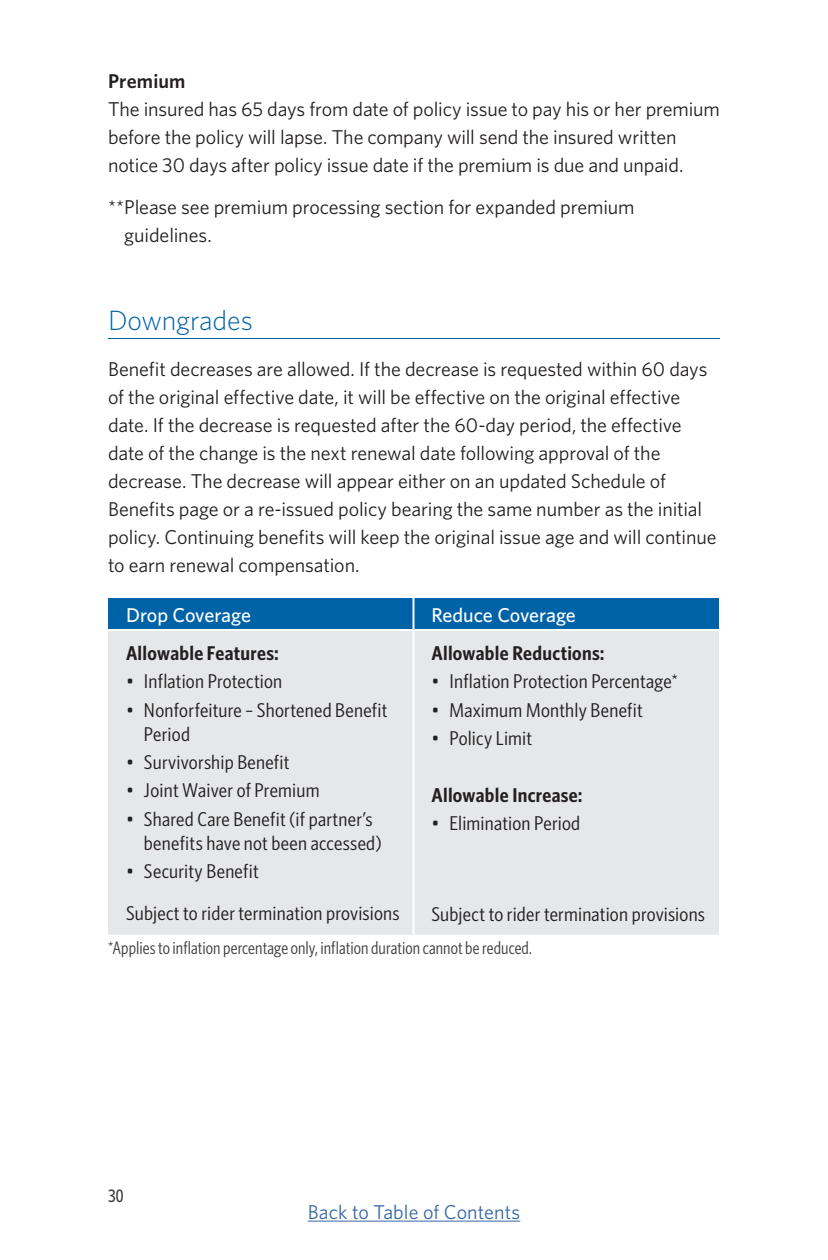
<style>
.page{position:relative;width:828px;height:1260px;background:#fff}
.page>*{position:absolute;margin:0;border:0;box-sizing:border-box;transform-origin:0 0}
.t1{font:300 28px "Whitney";letter-spacing:-.005em;color:#0163a7}
.t2{font:20px/28px "Whitney";letter-spacing:-.005em;color:#231f20}
.t3{font:20px/24px "Whitney Condensed";letter-spacing:.01em;color:#231f20;scale:1.1 1}
.t4{font:600 20px "Whitney Condensed";letter-spacing:.015em;color:#231f20;scale:1.1 1}
.t5{font:500 20px "Whitney";letter-spacing:-.01em;color:#fff}
.t6{font:20px "Whitney";letter-spacing:.005em;color:#3667a4}
.t7{font:600 20px "Whitney";letter-spacing:.005em;color:#231f20}
.t8{font:18px "Whitney Condensed";letter-spacing:.005em;color:#3e3e3f}
.t9{font:500 18px "Whitney Condensed";color:#3e3e3f}
</style>
<div class="page">
<hr style="left:108px;top:338px;width:612px;height:1px;background:#0163a7">
<div style="left:108px;top:598px;width:611px;height:31px;background:#0163a7"></div>
<div style="left:108px;top:631px;width:611px;height:304px;background:#e6e7e9"></div>
<hr style="left:412px;top:598px;width:2px;height:31px;background:#fff">
<hr style="left:412px;top:631px;width:2px;height:304px;background:#fff">
<hr style="left:308px;top:1221px;width:212px;height:1px;background:#3667a4">
<p class="t7" style="left:108px;top:68px;width:79px">Premium</p>
<p class="t2" style="left:108px;top:95px;width:614px">The insured has 65 days from date of policy issue to pay his or her premium before the policy will lapse. The company will send the insured written notice 30 days after policy issue date if the premium is due and unpaid.</p>
<p class="t2" style="left:124px;top:193px;width:512px;text-indent:-16px">**Please see premium processing section for expanded premium guidelines.</p>
<h1 class="t1" style="left:108px;top:302px;width:146px">Downgrades</h1>
<p class="t2" style="left:108px;top:355px;width:610px">Benefit decreases are allowed. If the decrease is requested within 60 days of the original effective date, it will be effective on the original effective date. If the decrease is requested after the 60-day period, the effective date of the change is the next renewal date following approval of the decrease. The decrease will appear either on an updated Schedule of Benefits page or a re-issued policy bearing the same number as the initial policy. Continuing benefits will keep the original issue age and will continue to earn renewal compensation.</p>
<p class="t5" style="left:126px;top:602px;width:127px">Drop Coverage</p>
<p class="t5" style="left:432px;top:602px;width:146px">Reduce Coverage</p>
<p class="t4" style="left:126px;top:640px;width:140px">Allowable Features:</p>
<p class="t3" style="left:126px;top:669px;width:144px">• Inflation Protection</p>
<p class="t3" style="left:144px;top:697px;width:223px;text-indent:-18px">• Nonforfeiture – Shortened Benefit<br>Period</p>
<p class="t3" style="left:126px;top:749px;width:150px">• Survivorship Benefit</p>
<p class="t3" style="left:126px;top:778px;width:177px">• Joint Waiver of Premium</p>
<p class="t3" style="left:144px;top:806px;width:218px;text-indent:-18px">• Shared Care Benefit (if partner’s benefits have not been accessed)</p>
<p class="t3" style="left:126px;top:849px;width:250px;line-height:42px">• Security Benefit<br>Subject to rider termination provisions</p>
<p class="t4" style="left:431px;top:640px;width:159px">Allowable Reductions:</p>
<p class="t3" style="left:431px;top:669px;width:226px">• Inflation Protection Percentage*</p>
<p class="t3" style="left:431px;top:697px;width:194px">• Maximum Monthly Benefit</p>
<p class="t3" style="left:431px;top:725px;width:93px">• Policy Limit</p>
<p class="t4" style="left:431px;top:782px;width:139px">Allowable Increase:</p>
<p class="t3" style="left:431px;top:810px;width:137px">• Elimination Period</p>
<p class="t3" style="left:431px;top:901px;width:250px">Subject to rider termination provisions</p>
<p class="t8" style="left:108px;top:937px;width:425px">*Applies to inflation percentage only, inflation duration cannot be reduced.</p>
<p class="t9" style="left:108px;top:1185px;width:17px">30</p>
<p class="t6" style="left:308px;top:1199px;width:214px">Back to Table of Contents</p>
</div>
